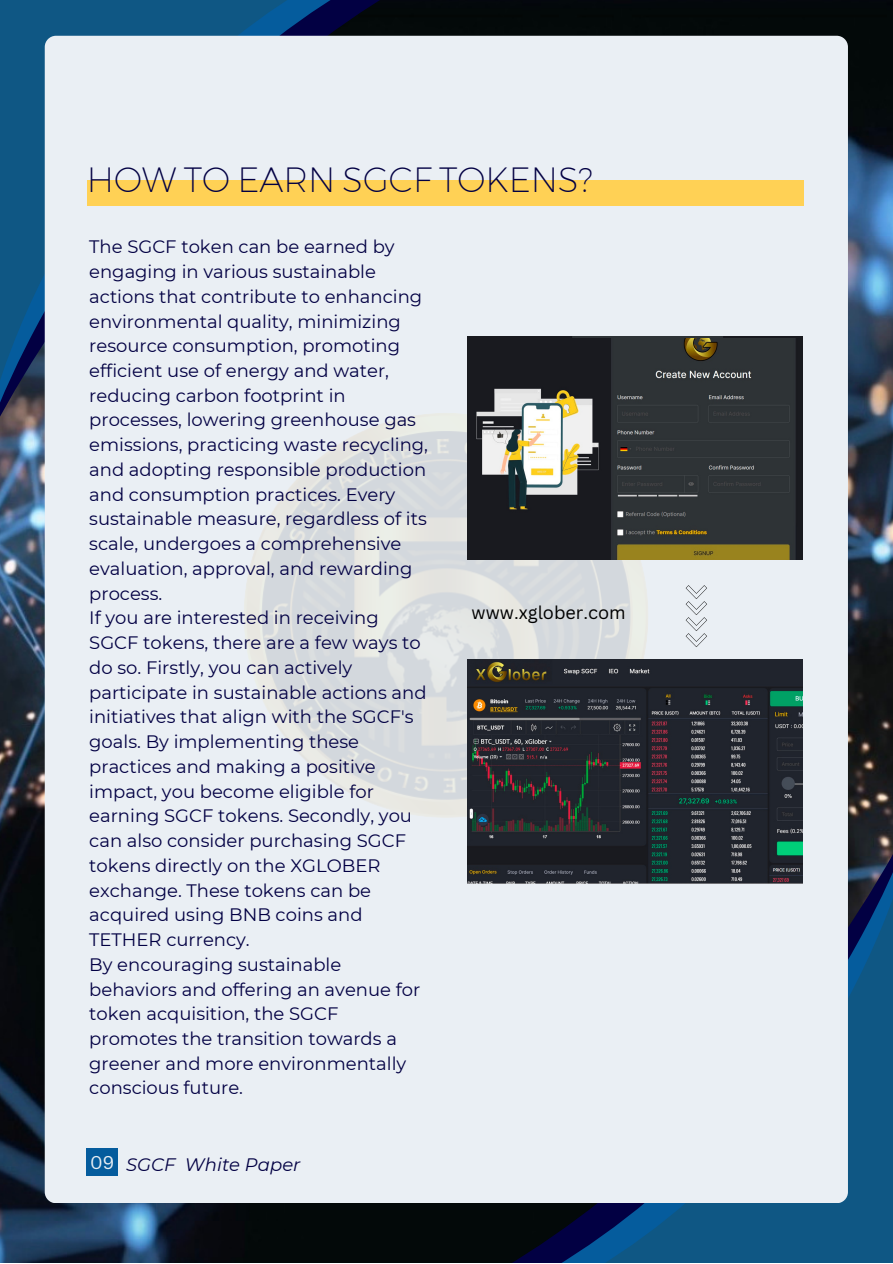
<style>
.page{position:relative;width:893px;height:1264px;background:#fff}
.page>*{position:absolute;margin:0;border:0;box-sizing:border-box;transform-origin:0 0}
.t1{font:300 34.2px "Kief Montaser Extra";color:#020043}
.t2{font:18px/24.8px "Montserrat";color:#020043}
.t3{font:18px "Canva Sans";color:#000}
.t4{font:italic 18px "Montserrat";color:#020043}
.t5{font:18px "Canva Sans";color:#eaeff4}
</style>
<div class="page">
<img style="left:0;top:0;width:892px;height:1262px">
<svg style="left:0;top:0;width:335px;height:456px;background:#165380"></svg>
<svg style="left:565px;top:801px;width:327px;height:461px;background:#235a83"></svg>
<div style="left:45px;top:36px;width:802px;height:1167px;background:#eaeff4;border-radius:11px"></div>
<div style="left:87px;top:180px;width:716px;height:25px;background:#ffd155"></div>
<div style="left:87px;top:1148px;width:31px;height:27px;background:#055c9d"></div>
<img style="left:244px;top:413px;width:452px;height:404px">
<img style="left:467px;top:660px;width:335px;height:223px">
<svg style="left:685px;top:585px;width:22px;height:62px"></svg>
<img style="left:467px;top:338px;width:335px;height:222px">
<p class="t1" style="left:87px;top:158px;width:507px">HOW TO EARN SGCF TOKENS?</p>
<p class="t2" style="left:89px;top:234px;width:340px">The SGCF token can be earned by engaging in various sustainable actions that contribute to enhancing environmental quality, minimizing resource consumption, promoting efficient use of energy and water, reducing carbon footprint in processes, lowering greenhouse gas emissions, practicing waste recycling, and adopting responsible production and consumption practices. Every sustainable measure, regardless of its scale, undergoes a comprehensive evaluation, approval, and rewarding process.</p>
<p class="t2" style="left:89px;top:605px;width:339px">If you are interested in receiving<br>SGCF tokens, there are a few ways to do so. Firstly, you can actively participate in sustainable actions and initiatives that align with the SGCF's goals. By implementing these practices and making a positive impact, you become eligible for earning SGCF tokens. Secondly, you can also consider purchasing SGCF tokens directly on the XGLOBER exchange. These tokens can be acquired using BNB coins and<br>TETHER currency.</p>
<p class="t2" style="left:89px;top:951px;width:332px">By encouraging sustainable behaviors and offering an avenue for token acquisition, the SGCF promotes the transition towards a greener and more environmentally conscious future.</p>
<p class="t5" style="left:90px;top:1149px;width:26px">09</p>
<p class="t4" style="left:126px;top:1153px;width:176px">SGCF White Paper</p>
<p class="t3" style="left:471px;top:599px;width:156px">www.xglober.com</p>
</div>
